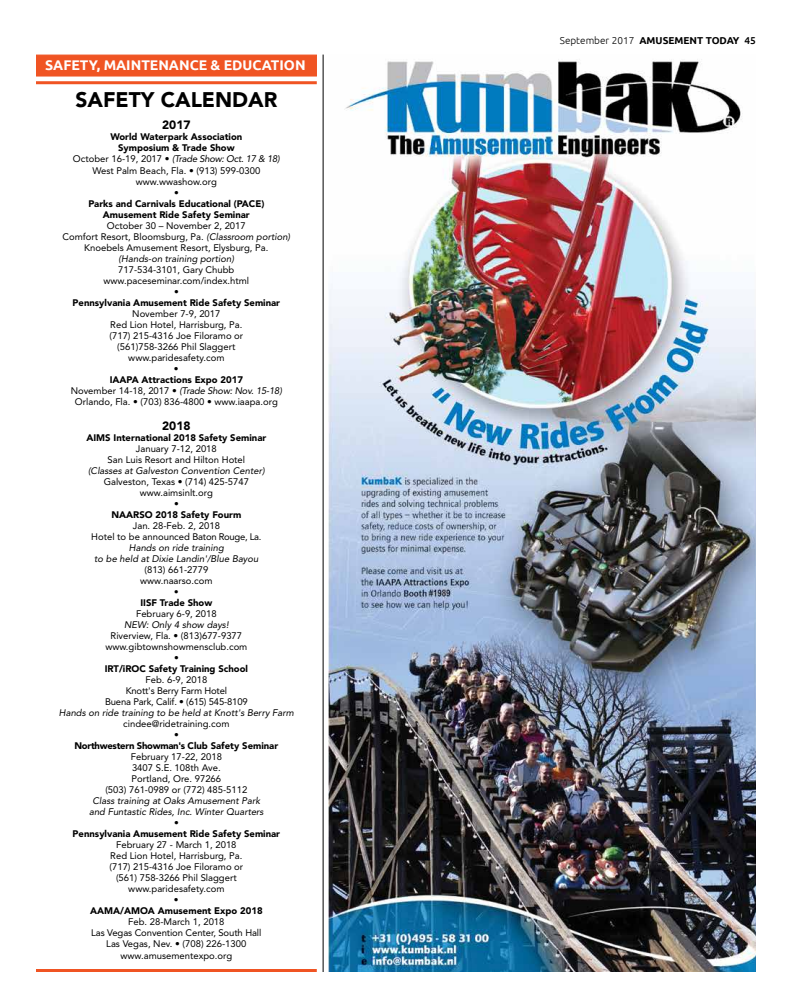
<style>
.page{position:relative;width:792px;height:1008px;background:#fff}
.page>*{position:absolute;margin:0;border:0;box-sizing:border-box;transform-origin:0 0}
.t1{font:900 21px "Avenir LT Std";color:#000}
.t2{font:700 14px "Ubuntu";color:#fff}
.t3{font:900 12px "Avenir LT Std";color:#000}
.t4{font:700 10px "Ubuntu";color:#000}
.t5{font:9.5px/11px "Avenir LT Std";color:#000;text-align:center}
.t6{font:900 9.5px/11px "Avenir LT Std";color:#000;text-align:center}
.t7{font:italic 9.5px/11px "Avenir LT Std";color:#000;text-align:center}
.t8{font:9.5px/11px "Avenir LT Std";letter-spacing:-.02em;color:#000;text-align:center}
.t9{font:900 9.5px "Avenir LT Std";letter-spacing:-.03em;color:#000}
.t10{font:9.5px "Palatino";color:#000}
.s1{font-weight:900}
.s2{font-style:italic}
.s3{font-weight:300}
.s4{font-weight:500}
</style>
<div class="page">
<div style="left:36px;top:55px;width:281px;height:22px;background:#f05423;border:1px solid #f05423"></div>
<hr style="left:36px;top:81px;width:281px;height:3px;background:#f05423">
<hr style="left:36px;top:969px;width:281px;height:3px;background:#f05423">
<img style="left:329px;top:61px;width:427px;height:911px">
<hr style="left:323px;top:55px;width:1px;height:917px;background:#000">
<h2 class="t2" style="left:45px;top:56px;width:262px">SAFETY, MAINTENANCE &amp; EDUCATION</h2>
<h1 class="t1" style="left:76px;top:87px;width:203px">SAFETY CALENDAR</h1>
<p class="t3" style="left:162px;top:118px;width:30px">2017</p>
<p class="t5" style="left:73px;top:132px;width:208px"><span class="s1">World Waterpark Association<br>Symposium &amp; Trade Show<br></span>October 16-19, 2017 • <span class="s2">(Trade Show: Oct. 17 &amp; 18)<br></span>West Palm Beach, Fla. • (913) 599-0300 www.wwashow.org<br>•</p>
<p class="t6" style="left:88px;top:198px;width:178px">Parks and Carnivals Educational (PACE)<br>Amusement Ride Safety Seminar</p>
<p class="t5" style="left:62px;top:220px;width:229px">October 30 – November 2, 2017<br>Comfort Resort, Bloomsburg, Pa. <span class="s2">(Classroom portion)<br></span>Knoebels Amusement Resort, Elysburg, Pa.</p>
<p class="t7" style="left:119px;top:253px;width:117px">(Hands-on training portion)</p>
<p class="t5" style="left:104px;top:264px;width:147px">717-534-3101, Gary Chubb www.paceseminar.com/index.html •</p>
<p class="t6" style="left:73px;top:297px;width:209px">Pennsylvania Amusement Ride Safety Seminar</p>
<p class="t5" style="left:109px;top:308px;width:135px">November 7-9, 2017<br>Red Lion Hotel, Harrisburg, Pa. (717) 215-4316 Joe Filoramo or (561)758-3266 Phil Slaggert www.paridesafety.com<br>•</p>
<p class="t5" style="left:71px;top:374px;width:213px"><span class="s1">IAAPA Attractions Expo 2017<br></span>November 14-18, 2017 • <span class="s2">(Trade Show: Nov. 15-18)<br></span>Orlando, Fla. • (703) 836-4800 • www.iaapa.org</p>
<p class="t3" style="left:162px;top:418px;width:30px">2018</p>
<p class="t6" style="left:86px;top:432px;width:181px">AIMS International 2018 Safety Seminar</p>
<p class="t5" style="left:108px;top:443px;width:139px">January 7-12, 2018<br>San Luis Resort and Hilton Hotel</p>
<p class="t7" style="left:88px;top:465px;width:178px">(Classes at Galveston Convention Center)</p>
<p class="t5" style="left:104px;top:476px;width:147px">Galveston, Texas • (714) 425-5747 www.aimsinlt.org<br>•</p>
<p class="t6" style="left:111px;top:509px;width:131px">NAARSO 2018 Safety Fourm</p>
<p class="t5" style="left:91px;top:520px;width:172px">Jan. 28-Feb. 2, 2018<br>Hotel to be announced Baton Rouge, La.</p>
<p class="t7" style="left:94px;top:542px;width:166px">Hands on ride training<br>to be held at Dixie Landin'/Blue Bayou</p>
<p class="t5" style="left:140px;top:564px;width:74px">(813) 661-2779 www.naarso.com</p>
<p class="t10" style="left:174px;top:584px;width:7px">•</p>
<p class="t6" style="left:140px;top:597px;width:73px">IISF Trade Show</p>
<p class="t5" style="left:136px;top:608px;width:82px">February 6-9, 2018</p>
<p class="t7" style="left:124px;top:619px;width:106px">NEW: Only 4 show days!</p>
<p class="t5" style="left:105px;top:630px;width:144px">Riverview, Fla. • (813)677-9377 www.gibtownshowmensclub.com •</p>
<p class="t6" style="left:105px;top:663px;width:145px">IRT/iROC Safety Training School</p>
<p class="t8" style="left:105px;top:674px;width:144px">Feb. 6-9, 2018<br>Knott's Berry Farm Hotel<br>Buena Park, Calif. • (615) 545-8109</p>
<p class="t7" style="left:59px;top:707px;width:236px">Hands on ride training to be held at Knott's Berry Farm</p>
<p class="t5" style="left:123px;top:718px;width:108px">cindee@ridetraining.com •</p>
<p class="t9" style="left:75px;top:740px;width:205px">Northwestern Showman's Club Safety Seminar</p>
<p class="t5" style="left:105px;top:751px;width:144px">February 17-22, 2018<br>3407 S.E. 108th Ave.<br>Portland, Ore. 97266<br>(503) 761-0989 or (772) 485-5112</p>
<p class="t7" style="left:89px;top:795px;width:176px">Class training at Oaks Amusement Park and Funtastic Rides, Inc. Winter Quarters</p>
<p class="t5" style="left:174px;top:817px;width:6px">•</p>
<p class="t6" style="left:73px;top:828px;width:209px">Pennsylvania Amusement Ride Safety Seminar</p>
<p class="t5" style="left:109px;top:839px;width:135px">February 27 - March 1, 2018<br>Red Lion Hotel, Harrisburg, Pa. (717) 215-4316 Joe Filoramo or (561) 758-3266 Phil Slaggert www.paridesafety.com<br>•</p>
<p class="t6" style="left:90px;top:905px;width:174px">AAMA/AMOA Amusement Expo 2018</p>
<p class="t5" style="left:91px;top:916px;width:172px">Feb. 28-March 1, 2018<br>Las Vegas Convention Center, South Hall<br>Las Vegas, Nev. • (708) 226-1300</p>
<p class="t5" style="left:121px;top:950px;width:113px">www.amusementexpo.org</p>
<p class="t4" style="left:560px;top:34px;width:198px"><span class="s3">September 2017</span> AMUSEMENT TODAY <span class="s4">45</span></p>
</div>
